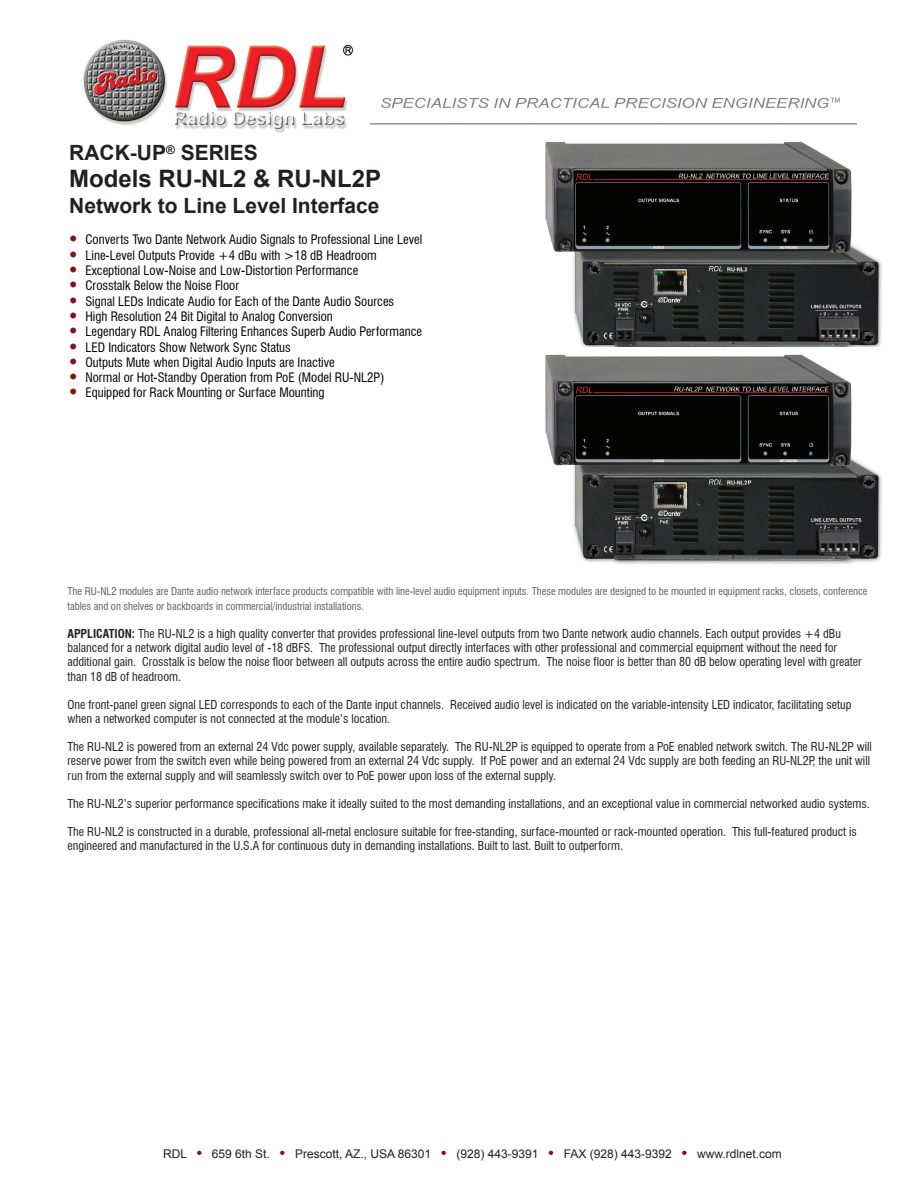
<style>
.page{position:relative;width:918px;height:1188px;background:#fff}
.page>*{position:absolute;margin:0;border:0;box-sizing:border-box;transform-origin:0 0}
.t1{font:700 24px "Arial";color:#231f20}
.t2{font:700 21px "Arial";color:#231f20}
.t3{font:condensed 12.75px/15.3px "Swiss 721 BT";color:#000}
.t4{font:condensed 12px/14.4px "Swiss 721 BT";color:#231f20}
.t5{font:12px "Arial";color:#231f20}
.t6{font:condensed 10.5px/14.4px "Swiss 721 BT";color:#5f5f5f}
.s1{font-weight:700}
.s2{font-weight:700;font-size:15px;color:#7f1315}
</style>
<div class="page">
<img style="left:84px;top:39px;width:773px;height:94px">
<img style="left:545px;top:141px;width:337px;height:206px">
<img style="left:545px;top:354px;width:337px;height:210px">
<h2 class="t2" style="left:69px;top:139px;width:190px">RACK-UP<sup>®</sup> SERIES</h2>
<h1 class="t1" style="left:69px;top:162px;width:314px">Models RU-NL2 &amp; RU-NL2P</h1>
<h2 class="t2" style="left:69px;top:192px;width:312px">Network to Line Level Interface</h2>
<p class="t3" style="left:85px;top:232px;width:338px">Converts Two Dante Network Audio Signals to Professional Line Level Line-Level Outputs Provide +4 dBu with &gt;18 dB Headroom Exceptional Low-Noise and Low-Distortion Performance<br>Crosstalk Below the Noise Floor<br>Signal LEDs Indicate Audio for Each of the Dante Audio Sources<br>High Resolution 24 Bit Digital to Analog Conversion<br>Legendary RDL Analog Filtering Enhances Superb Audio Performance LED Indicators Show Network Sync Status<br>Outputs Mute when Digital Audio Inputs are Inactive<br>Normal or Hot-Standby Operation from PoE (Model RU-NL2P)<br>Equipped for Rack Mounting or Surface Mounting</p>
<p class="t6" style="left:68px;top:584px;width:802px">The RU-NL2 modules are Dante audio network interface products compatible with line-level audio equipment inputs. These modules are designed to be mounted in equipment racks, closets, conference tables and on shelves or backboards in commercial/industrial installations.</p>
<p class="t4" style="left:68px;top:626px;width:796px"><span class="s1">APPLICATION:</span> The RU-NL2 is a high quality converter that provides professional line-level outputs from two Dante network audio channels. Each output provides +4 dBu balanced for a network digital audio level of -18 dBFS. The professional output directly interfaces with other professional and commercial equipment without the need for additional gain. Crosstalk is below the noise floor between all outputs across the entire audio spectrum. The noise floor is better than 80 dB below operating level with greater than 18 dB of headroom.</p>
<p class="t4" style="left:68px;top:697px;width:785px">One front-panel green signal LED corresponds to each of the Dante input channels. Received audio level is indicated on the variable-intensity LED indicator, facilitating setup when a networked computer is not connected at the module’s location.</p>
<p class="t4" style="left:68px;top:739px;width:806px">The RU-NL2 is powered from an external 24 Vdc power supply, available separately. The RU-NL2P is equipped to operate from a PoE enabled network switch. The RU-NL2P will reserve power from the switch even while being powered from an external 24 Vdc supply. If PoE power and an external 24 Vdc supply are both feeding an RU-NL2P, the unit will run from the external supply and will seamlessly switch over to PoE power upon loss of the external supply.</p>
<p class="t4" style="left:68px;top:796px;width:804px">The RU-NL2’s superior performance specifications make it ideally suited to the most demanding installations, and an exceptional value in commercial networked audio systems.</p>
<p class="t4" style="left:68px;top:824px;width:791px">The RU-NL2 is constructed in a durable, professional all-metal enclosure suitable for free-standing, surface-mounted or rack-mounted operation. This full-featured product is engineered and manufactured in the U.S.A for continuous duty in demanding installations. Built to last. Built to outperform.</p>
<p class="t5" style="left:163px;top:1146px;width:620px">RDL <span class="s2">•</span> 659 6th St. <span class="s2">•</span> Prescott, AZ., USA 86301 <span class="s2">•</span> (928) 443-9391 <span class="s2">•</span> FAX (928) 443-9392 <span class="s2">•</span> www.rdlnet.com</p>
</div>
